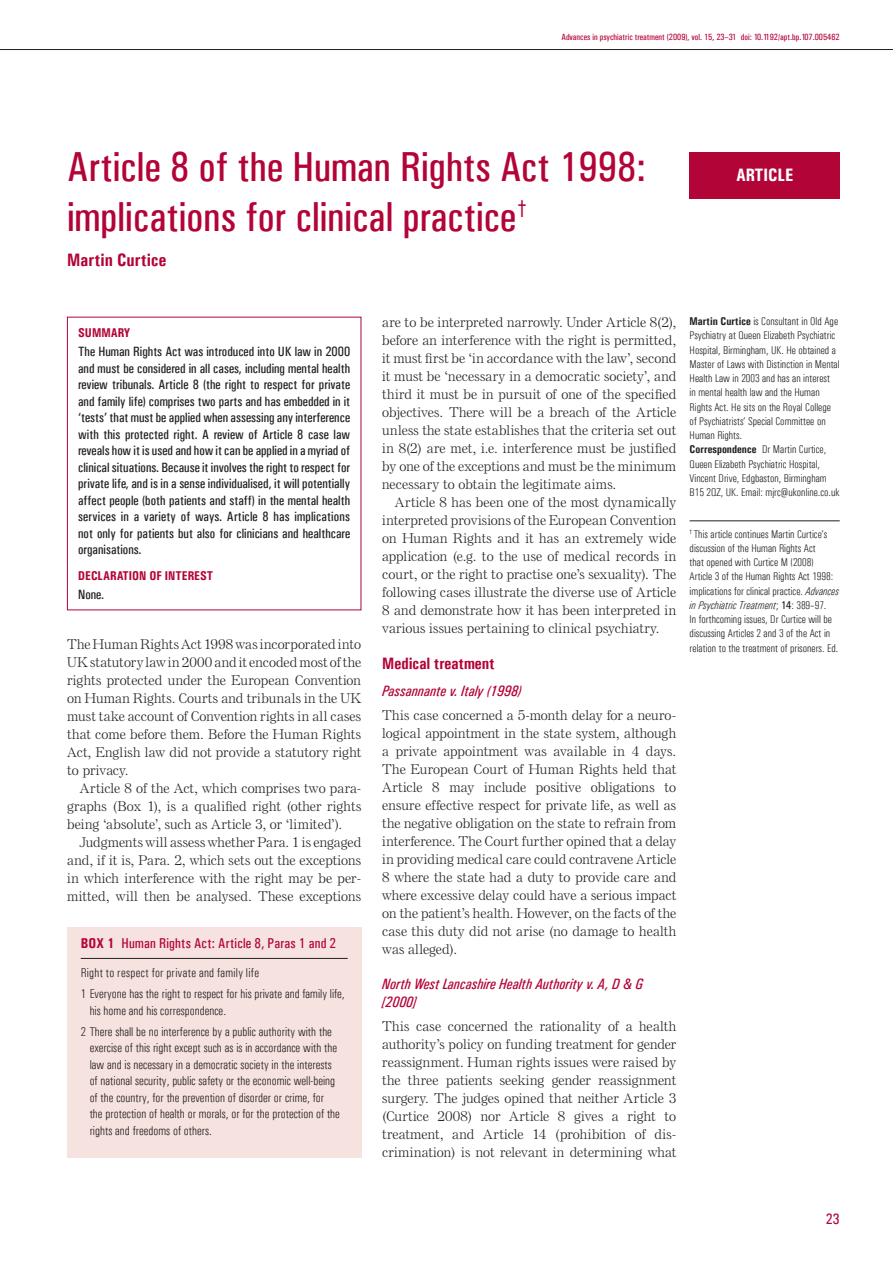
<style>
.page{position:relative;width:893px;height:1263px;background:#fff}
.page>*{position:absolute;margin:0;border:0;box-sizing:border-box;transform-origin:0 0}
.t1{font:42px/50.4px "Univers Condensed";color:#b30437}
.Authors{font:700 18px "Univers Condensed";letter-spacing:.005em;color:#b30437}
.Flag{font:700 18px "Univers Condensed";color:#fff}
.subhead_1{font:700 16.5px "Univers Condensed";color:#b30437}
.subhead_2{font:italic 15px/18px "Univers Condensed";color:#b30437}
.subhead_2_under_1{font:italic 15px "Univers Condensed";color:#b30437}
.Folio{font:15px "Univers Condensed";color:#b30437}
.Box_title{font:14.25px "Univers Condensed";letter-spacing:.015em;color:#b30437}
._1st_para{font:300 13.5px/18px "Else NPL Std";letter-spacing:.01em;color:#231f20;text-align:justify}
.Body_text{font:300 13.5px/18px "Else NPL Std";letter-spacing:.015em;color:#231f20;text-align:justify}
.Summary_text{font:13.5px/16.5px "Univers Condensed";color:#231f20;text-align:justify}
.Summary_box_text{font:13.5px "Univers Condensed";color:#231f20}
.Box_bullet_list{font:300 condensed 12.75px/16.5px "Univers";color:#231f20}
.Box_copy{font:300 condensed 12.75px "Univers";letter-spacing:.025em;color:#231f20}
.Summary_box_headings{font:700 12.75px "Univers Condensed";color:#b30437}
.Margin_notes__footno{font:300 condensed 11.25px/14.2px "Univers";color:#231f20}
.running_head_first_p{font:9px "Univers Condensed";color:#b30437}
.s1{font-weight:700}
.s2{font-family:"Univers Condensed";font-weight:700;font-stretch:normal}
.s3{font-style:italic}
.s4{font-family:"Univers Condensed";font-weight:400;font-stretch:normal}
</style>
<div class="page">
<hr style="left:0;top:49px;width:893px;height:1px;background:#231f20">
<div style="left:690px;top:152px;width:150px;height:46px;background:#b30437"></div>
<div style="left:67px;top:927px;width:294px;height:230px;background:#f6e2df"></div>
<hr style="left:81px;top:958px;width:267px;height:1px;background:#231f20">
<hr style="left:690px;top:521px;width:150px;height:1px;background:#231f20">
<p class="running_head_first_p" style="left:561px;top:32px;width:280px">Advances in psychiatric treatment (2009), vol. 15, 23–31 doi: 10.1192/apt.bp.107.005462</p>
<p class="t1" style="left:67px;top:141px;width:580px">Article 8 of the Human Rights Act 1998: implications for clinical practice<sup>†</sup></p>
<p class="Authors" style="left:67px;top:249px;width:101px">Martin Curtice</p>
<p class="Flag" style="left:736px;top:164px;width:59px">ARTICLE</p>
<p class="Summary_box_headings" style="left:78px;top:325px;width:23px">Summar</p>
<p class="Summary_box_headings" style="left:124px;top:325px;width:8px">y</p>
<p class="Summary_text" style="left:78px;top:343px;width:274px">The Human Rights Act was introduced into UK law in 2000 and must be considered in all cases, including mental health review tribunals. Article 8 (the right to respect for private and family life) comprises two parts and has embedded in it ‘tests’ that must be applied when assessing any interference with this protected right. A review of Article 8 case law reveals how it is used and how it can be applied in a myriad of clinical situations. Because it involves the right to respect for private life, and is in a sense individualised, it will potentially affect people (both patients and staff) in the mental health services in a variety of ways. Article 8 has implications not only for patients but also for clinicians and healthcare organisations.</p>
<p class="Summary_box_headings" style="left:78px;top:568px;width:14px">Declarati</p>
<p class="Summary_box_headings" style="left:132px;top:568px;width:51px">on of interest</p>
<p class="Summary_box_text" style="left:78px;top:587px;width:27px">None.</p>
<p class="_1st_para" style="left:67px;top:635px;width:296px">The Human Rights Act 1998 was incorporated into UK statutory law in 2000 and it encoded most of the rights protected under the European Convention on Human Rights. Courts and tribunals in the UK must take account of Convention rights in all cases that come before them. Before the Human Rights Act, English law did not provide a statutory right to privacy.</p>
<p class="Body_text" style="left:67px;top:779px;width:296px;text-indent:13px">Article 8 of the Act, which comprises two para&shy;graphs (Box 1), is a qualified right (other rights being ‘absolute’, such as Article 3, or ‘limited’).</p>
<p class="Body_text" style="left:67px;top:833px;width:295px;text-indent:13px">Judgments will assess whether Para. 1 is engaged and, if it is, Para. 2, which sets out the exceptions in which interference with the right may be per&shy;mitted, will then be analysed. These exceptions</p>
<p class="Box_title" style="left:81px;top:934px;width:257px"><span class="s1">box 1</span> Human Rights Act: Article 8, Paras 1 and 2</p>
<p class="Box_copy" style="left:81px;top:965px;width:180px">Right to respect for private and family life</p>
<p class="Box_bullet_list" style="left:90px;top:986px;width:257px;text-indent:-9px">1 Everyone has the right to respect for his private and family life, his home and his correspondence.</p>
<p class="Box_bullet_list" style="left:90px;top:1023px;width:252px;text-indent:-9px">2 There shall be no interference by a public authority with the exercise of this right except such as is in accordance with the law and is necessary in a democratic society in the interests of national security, public safety or the economic well-being of the country, for the prevention of disorder or crime, for the protection of health or morals, or for the protection of the rights and freedoms of others.</p>
<p class="Body_text" style="left:382px;top:313px;width:296px">are to be interpreted narrowly. Under Article 8(2), before an interference with the right is permitted, it must first be ‘in accordance with the law’, second it must be ‘necessary in a democratic society’, and third it must be in pursuit of one of the specified objectives. There will be a breach of the Article unless the state establishes that the criteria set out in 8(2) are met, i.e. interference must be justified by one of the exceptions and must be the minimum necessary to obtain the legitimate aims.</p>
<p class="Body_text" style="left:382px;top:493px;width:296px;text-indent:13px">Article 8 has been one of the most dynamically interpreted provisions of the European Convention on Human Rights and it has an extremely wide application (e.g. to the use of medical records in court, or the right to practise one’s sexuality). The following cases illustrate the diverse use of Article 8 and demonstrate how it has been interpreted in various issues pertaining to clinical psychiatry.</p>
<p class="subhead_1" style="left:382px;top:653px;width:114px">Medical treatment</p>
<p class="subhead_2_under_1" style="left:382px;top:682px;width:141px">Passannante v. Italy (1998)</p>
<p class="_1st_para" style="left:382px;top:706px;width:296px">This case concerned a 5-month delay for a neuro&shy;logical appointment in the state system, although a private appointment was available in 4 days.<br>The European Court of Human Rights held that Article 8 may include positive obligations to ensure effective respect for private life, as well as the negative obligation on the state to refrain from interference. The Court further opined that a delay in providing medical care could contravene Article 8 where the state had a duty to provide care and where excessive delay could have a serious impact on the patient’s health. However, on the facts of the case this duty did not arise (no damage to health was alleged).</p>
<p class="subhead_2" style="left:382px;top:975px;width:263px">North West Lancashire Health Authority v. A, D &amp; G [2000]</p>
<p class="_1st_para" style="left:382px;top:1017px;width:296px">This case concerned the rationality of a health authority’s policy on funding treatment for gender reassignment. Human rights issues were raised by the three patients seeking gender reassignment surgery. The judges opined that neither Article 3 (Curtice 2008) nor Article 8 gives a right to treatment, and Article 14 (prohibition of dis&shy;crimination) is not relevant in determining what</p>
<p class="Margin_notes__footno" style="left:690px;top:314px;width:152px"><span class="s2">Martin Curtice</span> is Consultant in Old Age Psychiatry at Queen Elizabeth Psychiatric Hospital, Birmingham, UK. He obtained a Master of Laws with Distinction in Mental Health Law in 2003 and has an interest<br>in mental health law and the Human Rights Act. He sits on the Royal College of Psychiatrists’ Special Committee on Human Rights.</p>
<p class="Margin_notes__footno" style="left:690px;top:442px;width:151px"><span class="s2">Correspondence</span> Dr Martin Curtice, Queen Elizabeth Psychiatric Hospital, Vincent Drive, Edgbaston, Birmingham B15 2QZ, UK. Email: mjrc@ukonline.co.uk</p>
<p class="Margin_notes__footno" style="left:690px;top:527px;width:151px"><sup>†</sup> This article continues Martin Curtice’s discussion of the Human Rights Act<br>that opened with Curtice M (2008)<br>Article 3 of the Human Rights Act 1998: implications for clinical practice. <span class="s3">Advances in Psychiatric Treatment</span>; <span class="s4">14</span>: 389–97.<br>In forthcoming issues, Dr Curtice will be discussing Articles 2 and 3 of the Act in relation to the treatment of prisoners. Ed.</p>
<p class="Folio" style="left:826px;top:1210px;width:15px">23</p>
</div>
